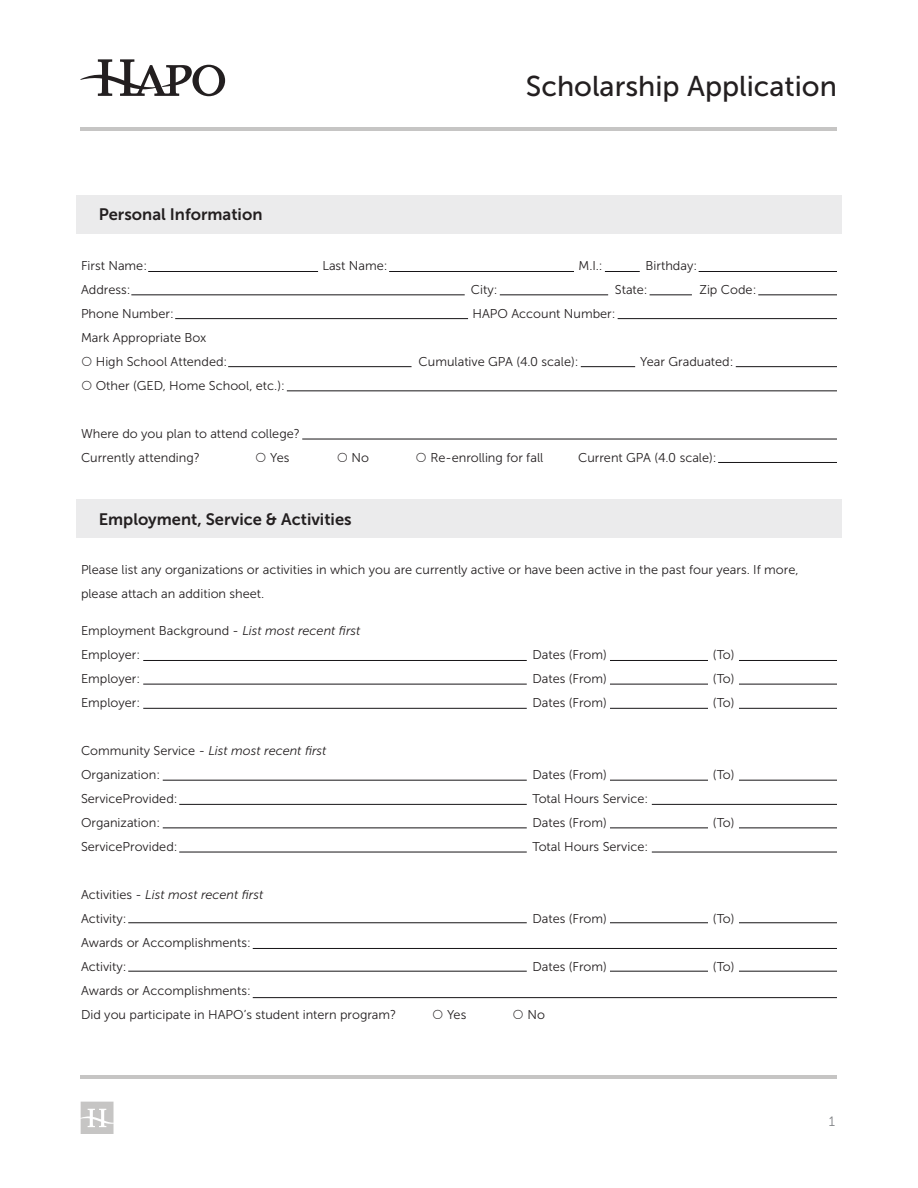
<style>
.page{position:relative;width:918px;height:1188px;background:#fff}
.page>*{position:absolute;margin:0;border:0;box-sizing:border-box;transform-origin:0 0}
.t1{font:28.5px "Museo Sans 500";color:#231f20}
.t2{font:16.5px "Museo Sans 700";color:#231f20}
.t3{font:13.5px "Museo Sans 300";color:#808285}
.t4{font:12.75px/24px "Museo Sans 300";color:#231f20}
.s1{font-style:italic}
</style>
<div class="page">
<hr style="left:80px;top:127px;width:757px;height:4px;background:#c6c5c4">
<svg style="left:80px;top:59px;width:145px;height:37px"></svg>
<hr style="left:80px;top:1075px;width:757px;height:4px;background:#c6c5c4">
<svg style="left:81px;top:1102px;width:33px;height:32px"></svg>
<hr style="left:128px;top:923px;width:399px;height:1px;background:#171517">
<hr style="left:253px;top:948px;width:584px;height:1px;background:#171517">
<hr style="left:128px;top:971px;width:399px;height:1px;background:#171517">
<hr style="left:253px;top:997px;width:584px;height:1px;background:#171517">
<hr style="left:739px;top:923px;width:98px;height:1px;background:#171517">
<hr style="left:739px;top:971px;width:98px;height:1px;background:#171517">
<hr style="left:610px;top:923px;width:98px;height:1px;background:#171517">
<hr style="left:610px;top:971px;width:98px;height:1px;background:#171517">
<div style="left:76px;top:195px;width:766px;height:39px;background:#ebebec"></div>
<div style="left:76px;top:499px;width:766px;height:39px;background:#ebebec"></div>
<hr style="left:148px;top:271px;width:170px;height:1px;background:#171517">
<hr style="left:389px;top:271px;width:185px;height:1px;background:#171517">
<hr style="left:699px;top:271px;width:138px;height:1px;background:#171517">
<hr style="left:605px;top:271px;width:35px;height:1px;background:#171517">
<hr style="left:131px;top:295px;width:334px;height:1px;background:#171517">
<hr style="left:500px;top:295px;width:108px;height:1px;background:#171517">
<hr style="left:758px;top:295px;width:79px;height:1px;background:#171517">
<hr style="left:650px;top:295px;width:42px;height:1px;background:#171517">
<hr style="left:175px;top:318px;width:293px;height:1px;background:#171517">
<hr style="left:618px;top:318px;width:219px;height:1px;background:#171517">
<hr style="left:302px;top:439px;width:535px;height:1px;background:#171517">
<hr style="left:581px;top:366px;width:54px;height:1px;background:#171517">
<hr style="left:736px;top:366px;width:101px;height:1px;background:#171517">
<hr style="left:228px;top:366px;width:184px;height:1px;background:#171517">
<hr style="left:287px;top:391px;width:550px;height:1px;background:#171517">
<hr style="left:718px;top:462px;width:119px;height:1px;background:#171517">
<hr style="left:143px;top:660px;width:384px;height:1px;background:#171517">
<hr style="left:143px;top:684px;width:384px;height:1px;background:#171517">
<hr style="left:143px;top:708px;width:384px;height:1px;background:#171517">
<hr style="left:163px;top:780px;width:364px;height:1px;background:#171517">
<hr style="left:179px;top:804px;width:348px;height:1px;background:#171517">
<hr style="left:163px;top:828px;width:364px;height:1px;background:#171517">
<hr style="left:179px;top:852px;width:348px;height:1px;background:#171517">
<hr style="left:739px;top:660px;width:98px;height:1px;background:#171517">
<hr style="left:739px;top:684px;width:98px;height:1px;background:#171517">
<hr style="left:739px;top:708px;width:98px;height:1px;background:#171517">
<hr style="left:610px;top:660px;width:98px;height:1px;background:#171517">
<hr style="left:610px;top:684px;width:98px;height:1px;background:#171517">
<hr style="left:610px;top:708px;width:98px;height:1px;background:#171517">
<hr style="left:739px;top:780px;width:98px;height:1px;background:#171517">
<hr style="left:652px;top:804px;width:185px;height:1px;background:#171517">
<hr style="left:739px;top:828px;width:98px;height:1px;background:#171517">
<hr style="left:652px;top:852px;width:185px;height:1px;background:#171517">
<hr style="left:610px;top:780px;width:98px;height:1px;background:#171517">
<hr style="left:610px;top:828px;width:98px;height:1px;background:#171517">
<p class="t2" style="left:99px;top:206px;width:165px">Personal Information</p>
<h1 class="t1" style="left:526px;top:71px;width:313px">Scholarship Application</h1>
<p class="t4" style="left:81px;top:253px;width:68px">First Name:</p>
<p class="t4" style="left:322px;top:253px;width:67px">Last Name:</p>
<p class="t4" style="left:579px;top:253px;width:25px">M.I.:</p>
<p class="t4" style="left:646px;top:253px;width:53px">Birthday:</p>
<p class="t4" style="left:81px;top:277px;width:51px">Address:</p>
<p class="t4" style="left:471px;top:277px;width:28px">City:</p>
<p class="t4" style="left:615px;top:277px;width:34px">State:</p>
<p class="t4" style="left:699px;top:277px;width:58px">Zip Code:</p>
<p class="t4" style="left:81px;top:301px;width:94px">Phone Number:</p>
<p class="t4" style="left:472px;top:301px;width:145px">HAPO Account Number:</p>
<p class="t4" style="left:96px;top:325px;width:133px;text-indent:-15px">Mark Appropriate Box<br>High School Attended:</p>
<p class="t4" style="left:419px;top:349px;width:161px">Cumulative GPA (4.0 scale):</p>
<p class="t4" style="left:640px;top:349px;width:95px">Year Graduated:</p>
<p class="t4" style="left:96px;top:373px;width:191px">Other (GED, Home School, etc.):</p>
<p class="t4" style="left:81px;top:421px;width:220px">Where do you plan to attend college?<br>Currently attending?</p>
<p class="t4" style="left:270px;top:445px;width:21px">Yes</p>
<p class="t4" style="left:352px;top:445px;width:19px">No</p>
<p class="t4" style="left:430px;top:445px;width:114px">Re-enrolling for fall</p>
<p class="t4" style="left:578px;top:445px;width:140px">Current GPA (4.0 scale):</p>
<p class="t2" style="left:99px;top:510px;width:254px">Employment, Service &amp; Activities</p>
<p class="t4" style="left:81px;top:557px;width:719px">Please list any organizations or activities in which you are currently active or have been active in the past four years. If more, please attach an addition sheet.</p>
<p class="t4" style="left:81px;top:619px;width:281px">Employment Background - <span class="s1">List most recent first<br></span>Employer:</p>
<p class="t4" style="left:532px;top:643px;width:76px">Dates (From)</p>
<p class="t4" style="left:713px;top:643px;width:23px">(To)</p>
<p class="t4" style="left:81px;top:667px;width:61px">Employer:</p>
<p class="t4" style="left:532px;top:667px;width:76px">Dates (From)</p>
<p class="t4" style="left:713px;top:667px;width:23px">(To)</p>
<p class="t4" style="left:81px;top:691px;width:61px">Employer:</p>
<p class="t4" style="left:532px;top:691px;width:76px">Dates (From)</p>
<p class="t4" style="left:713px;top:691px;width:23px">(To)</p>
<p class="t4" style="left:81px;top:739px;width:247px">Community Service - <span class="s1">List most recent first<br></span>Organization:</p>
<p class="t4" style="left:532px;top:763px;width:76px">Dates (From)</p>
<p class="t4" style="left:713px;top:763px;width:23px">(To)</p>
<p class="t4" style="left:81px;top:787px;width:98px">ServiceProvided:</p>
<p class="t4" style="left:532px;top:787px;width:117px">Total Hours Service:</p>
<p class="t4" style="left:81px;top:811px;width:81px">Organization:</p>
<p class="t4" style="left:532px;top:811px;width:76px">Dates (From)</p>
<p class="t4" style="left:713px;top:811px;width:23px">(To)</p>
<p class="t4" style="left:81px;top:835px;width:98px">ServiceProvided:</p>
<p class="t4" style="left:532px;top:835px;width:117px">Total Hours Service:</p>
<p class="t4" style="left:81px;top:883px;width:184px">Activities - <span class="s1">List most recent first<br></span>Activity:</p>
<p class="t4" style="left:532px;top:907px;width:76px">Dates (From)</p>
<p class="t4" style="left:713px;top:907px;width:23px">(To)</p>
<p class="t4" style="left:81px;top:931px;width:171px">Awards or Accomplishments:<br>Activity:</p>
<p class="t4" style="left:81px;top:979px;width:317px">Awards or Accomplishments:<br>Did you participate in HAPO’s student intern program?</p>
<p class="t4" style="left:532px;top:955px;width:76px">Dates (From)</p>
<p class="t4" style="left:713px;top:955px;width:23px">(To)</p>
<p class="t4" style="left:447px;top:1003px;width:21px">Yes</p>
<p class="t4" style="left:527px;top:1003px;width:19px">No</p>
<p class="t3" style="left:829px;top:1114px;width:8px">1</p>
</div>
